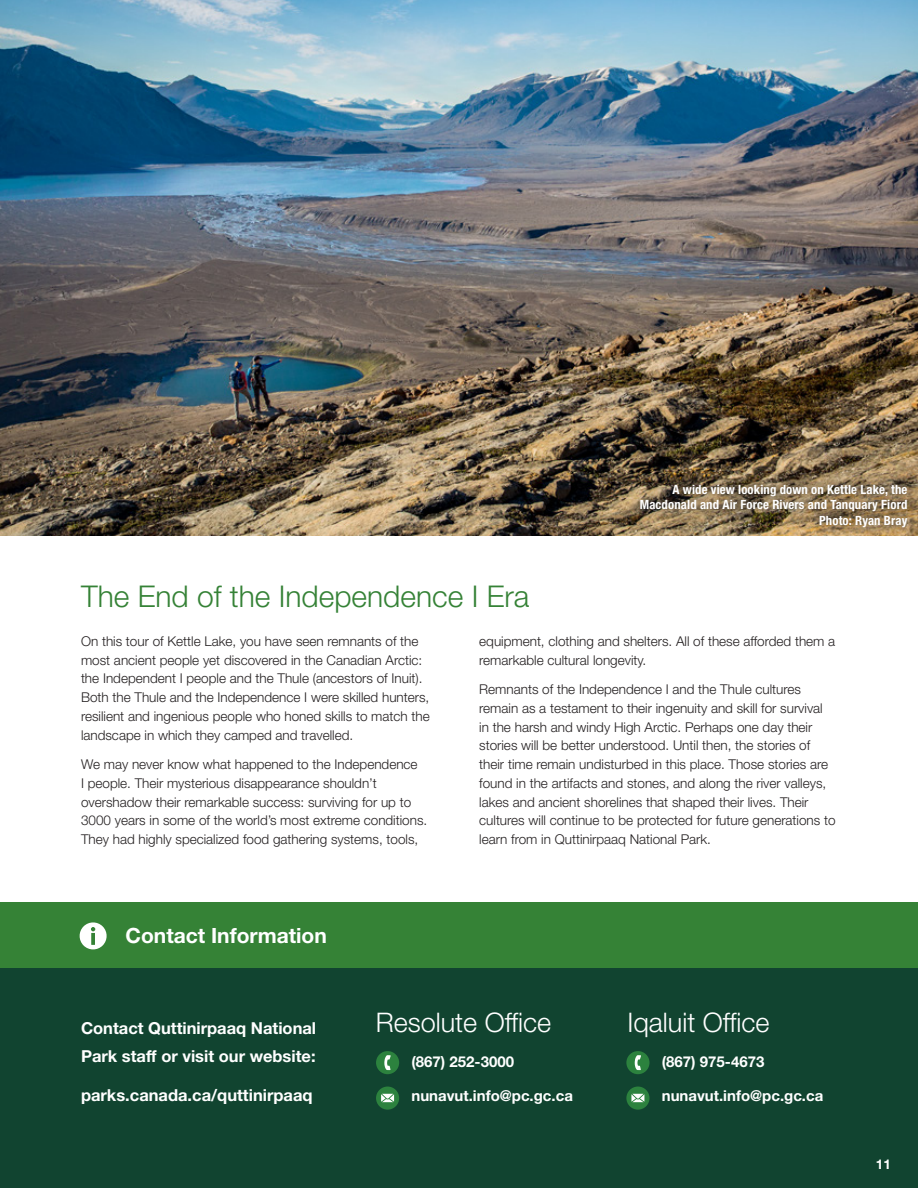
<style>
.page{position:relative;width:918px;height:1188px;background:#fff}
.page>*{position:absolute;margin:0;border:0;box-sizing:border-box;transform-origin:0 0}
._20pt_Green_headers{font:300 30px "Helvetica Neue LT Std";color:#358236}
._20pt_Green_headers-2{font:300 27px "Helvetica Neue LT Std";color:#fff}
.Did_you_know{font:700 21px "Helvetica Neue LT Std";color:#fff}
.t1{font:700 16.5px/28.5px "Helvetica Neue LT Std";color:#fff}
.t2{font:700 15px "Helvetica Neue LT Std";color:#fff}
.t3{font:300 13.5px/18.8px "Helvetica Neue LT Std";color:#231f20}
.t4{font:700 13.5px "Helvetica Neue LT Std";color:#fff}
.Photo_credit_-_white{font:700 condensed 12.75px/15.3px "Helvetica Neue LT Std";letter-spacing:.01em;color:#fff;text-align:right}
</style>
<div class="page">
<div style="left:0;top:950px;width:918px;height:238px;background:#114430"></div>
<img style="left:0;top:0;width:918px;height:536px">
<div style="left:0;top:902px;width:918px;height:66px;background:#358236"></div>
<img style="left:631px;top:476px;width:285px;height:60px">
<svg style="left:79px;top:922px;width:28px;height:28px"></svg>
<div style="left:626px;top:1051px;width:24px;height:23px;background:#2c823e;border-radius:50%"></div>
<svg style="left:635px;top:1055px;width:6px;height:15px"></svg>
<div style="left:376px;top:1051px;width:23px;height:23px;background:#2c823e;border-radius:50%"></div>
<svg style="left:384px;top:1055px;width:7px;height:15px"></svg>
<svg style="left:626px;top:1087px;width:24px;height:23px"></svg>
<svg style="left:631px;top:1094px;width:13px;height:8px"></svg>
<div style="left:376px;top:1087px;width:23px;height:23px;background:#2c823e;border-radius:50%"></div>
<svg style="left:381px;top:1094px;width:13px;height:8px"></svg>
<p class="_20pt_Green_headers" style="left:81px;top:578px;width:450px">The End of the Independence I Era</p>
<p class="Photo_credit_-_white" style="left:640px;top:482px;width:269px">A wide view looking down on Kettle Lake, the<br>Macdonald and Air Force Rivers and Tanquary Fiord</p>
<p class="Photo_credit_-_white" style="left:819px;top:512px;width:90px">Photo: Ryan Bray</p>
<p class="t3" style="left:81px;top:631px;width:350px">On this tour of Kettle Lake, you have seen remnants of the most ancient people yet discovered in the Canadian Arctic: the Independent I people and the Thule (ancestors of Inuit).<br>Both the Thule and the Independence I were skilled hunters, resilient and ingenious people who honed skills to match the landscape in which they camped and travelled.</p>
<p class="t3" style="left:81px;top:755px;width:348px">We may never know what happened to the Independence<br>I people. Their mysterious disappearance shouldn’t overshadow their remarkable success: surviving for up to 3000 years in some of the world’s most extreme conditions.<br>They had highly specialized food gathering systems, tools,</p>
<p class="Did_you_know" style="left:125px;top:923px;width:203px">Contact Information</p>
<p class="t3" style="left:479px;top:631px;width:358px">equipment, clothing and shelters. All of these afforded them a remarkable cultural longevity.</p>
<p class="t3" style="left:479px;top:680px;width:358px">Remnants of the Independence I and the Thule cultures remain as a testament to their ingenuity and skill for survival in the harsh and windy High Arctic. Perhaps one day their stories will be better understood. Until then, the stories of their time remain undisturbed in this place. Those stories are found in the artifacts and stones, and along the river valleys, lakes and ancient shorelines that shaped their lives. Their cultures will continue to be protected for future generations to learn from in Quttinirpaaq National Park.</p>
<p class="t1" style="left:81px;top:1013px;width:237px">Contact Quttinirpaaq National<br>Park staff or visit our website:</p>
<p class="t1" style="left:81px;top:1081px;width:233px">parks.canada.ca/quttinirpaaq</p>
<p class="_20pt_Green_headers-2" style="left:376px;top:1006px;width:177px">Resolute Office</p>
<p class="_20pt_Green_headers-2" style="left:627px;top:1006px;width:144px">Iqaluit Office</p>
<p class="t2" style="left:662px;top:1052px;width:104px">(867) 975-4673</p>
<p class="t2" style="left:662px;top:1087px;width:163px">nunavut.info@pc.gc.ca</p>
<p class="t2" style="left:412px;top:1052px;width:104px">(867) 252-3000</p>
<p class="t2" style="left:412px;top:1087px;width:163px">nunavut.info@pc.gc.ca</p>
<p class="t4" style="left:876px;top:1156px;width:17px">11</p>
</div>
